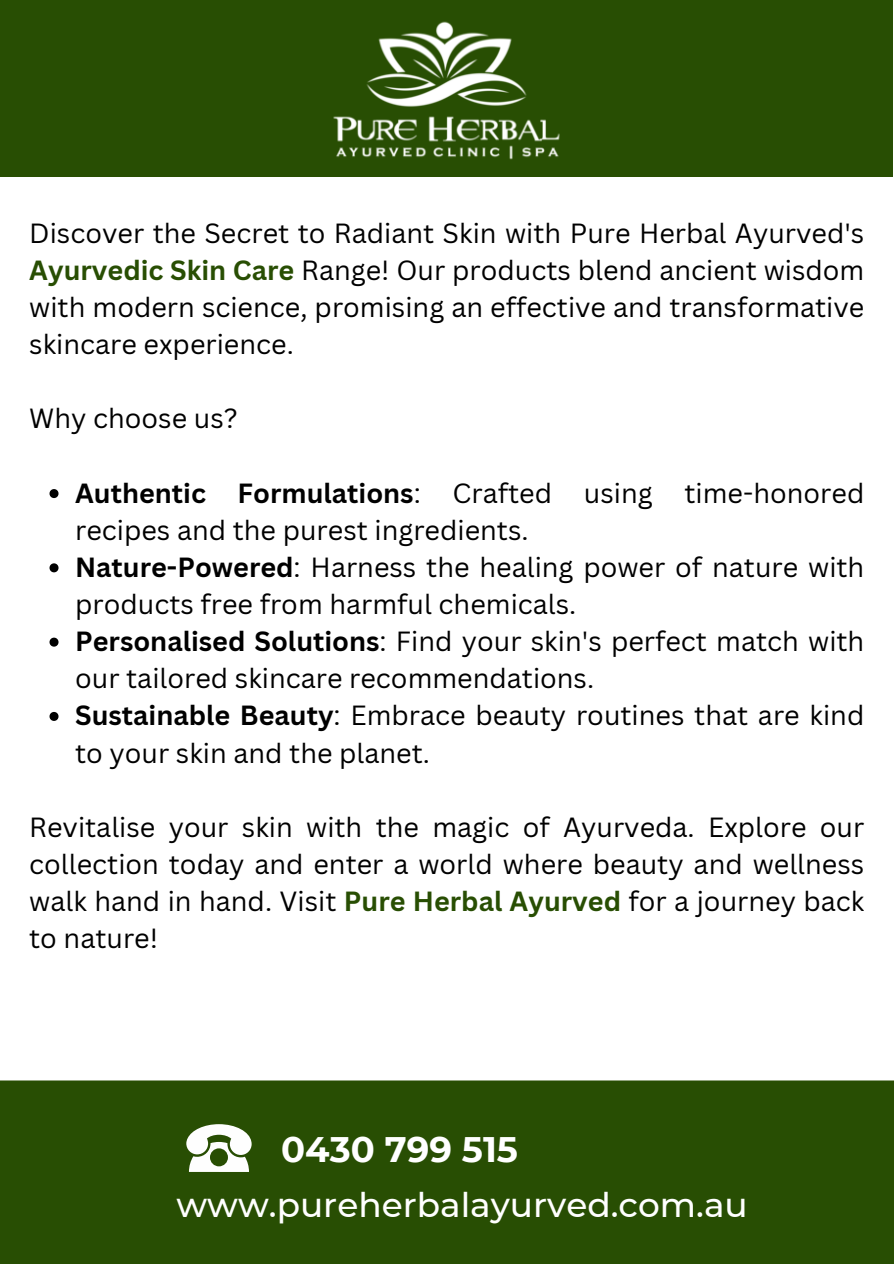
<style>
.page{position:relative;width:894px;height:1264px;background:#fff}
.page>*{position:absolute;margin:0;border:0;box-sizing:border-box;transform-origin:0 0}
.t1{font:700 35.4px "Montserrat";color:#fff}
.t2{font:500 34.35px "Montserrat";color:#fff}
.t3{font:27px/37.2px "Canva Sans";color:#000;text-align:justify}
.s1{font-weight:700;color:#284e03}
.s2{font-weight:700}
</style>
<div class="page">
<div style="left:0;top:1080px;width:893px;height:183px;background:#284e03"></div>
<svg style="left:186px;top:1124px;width:65px;height:47px"></svg>
<div style="left:0;top:0;width:893px;height:177px;background:#284e03"></div>
<img style="left:333px;top:21px;width:227px;height:139px">
<svg style="left:49px;top:489px;width:9px;height:9px"></svg>
<svg style="left:49px;top:563px;width:9px;height:9px"></svg>
<svg style="left:49px;top:637px;width:9px;height:9px"></svg>
<svg style="left:49px;top:712px;width:9px;height:9px"></svg>
<p class="t3" style="left:29px;top:213px;width:836px">Discover the Secret to Radiant Skin with Pure Herbal Ayurved's <span class="s1">Ayurvedic Skin Care</span> Range! Our products blend ancient wisdom with modern science, promising an effective and transformative skincare experience.</p>
<p class="t3" style="left:29px;top:399px;width:210px">Why choose us?</p>
<p class="t3" style="left:75px;top:473px;width:790px;text-align:left"><span class="s2">Authentic Formulations</span>: Crafted using time-honored recipes and the purest ingredients.<br><span class="s2">Nature-Powered</span>: Harness the healing power of nature with products free from harmful chemicals.<br><span class="s2">Personalised Solutions</span>: Find your skin's perfect match with our tailored skincare recommendations.<br><span class="s2">Sustainable Beauty</span>: Embrace beauty routines that are kind to your skin and the planet.</p>
<p class="t3" style="left:29px;top:807px;width:836px">Revitalise your skin with the magic of Ayurveda. Explore our collection today and enter a world where beauty and wellness walk hand in hand. Visit <span class="s1">Pure Herbal Ayurved</span> for a journey back to nature!</p>
<h1 class="t1" style="left:281px;top:1127px;width:238px">0430 799 515</h1>
<p class="t2" style="left:176px;top:1183px;width:572px">www.pureherbalayurved.com.au</p>
</div>
